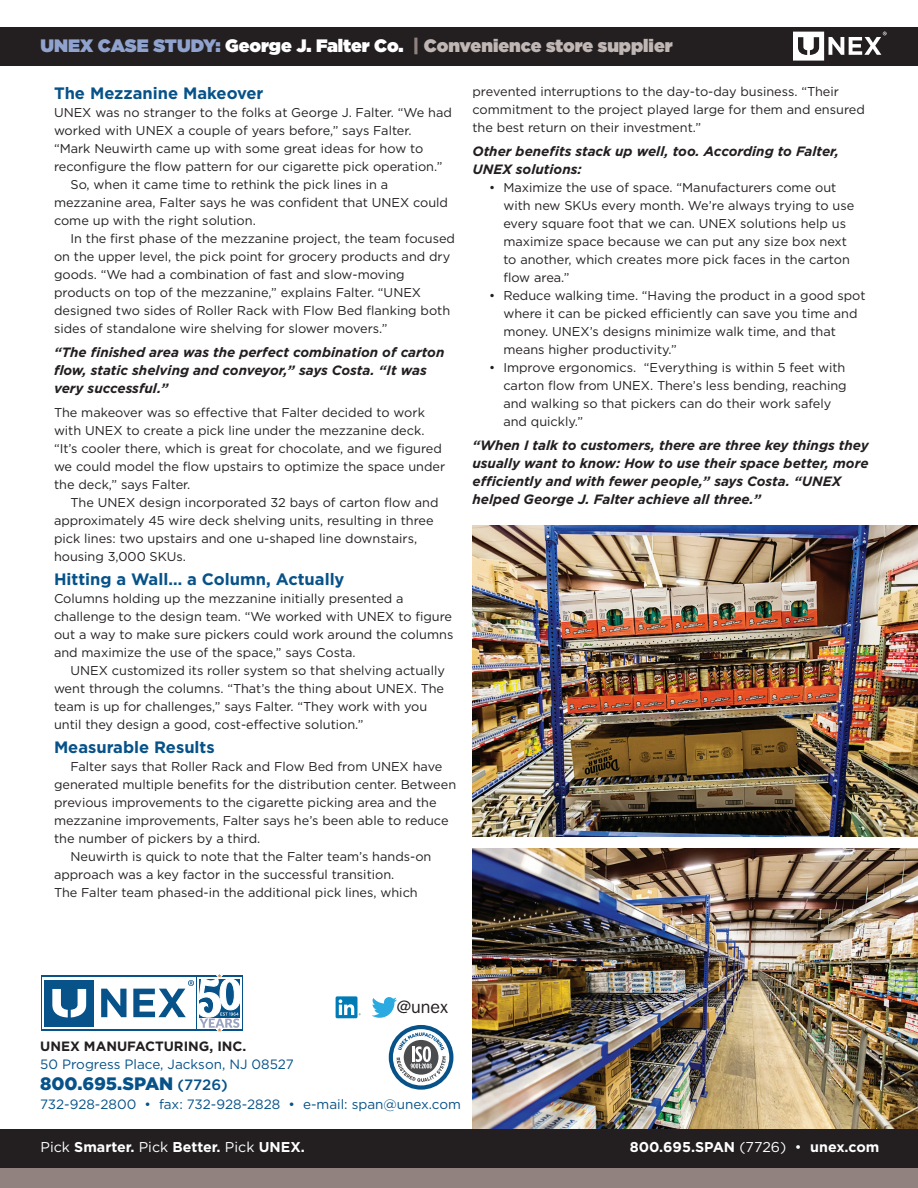
<style>
.page{position:relative;width:918px;height:1188px;background:#fff}
.page>*{position:absolute;margin:0;border:0;box-sizing:border-box;transform-origin:0 0}
.t1{font:900 18px "Gotham";color:#c0b7b5}
.t2{font:900 18px "Gotham";color:#065289}
.t3{font:18px "Franklin Gothic";color:#231f20}
.t4{font:700 16.5px "Gotham";color:#065289}
.t5{font:700 14.25px "Gotham";color:#fff}
.t6{font:italic 700 13.5px/18px "Gotham";color:#231f20}
.t7{font:13.5px "Gotham";color:#065289}
.t8{font:700 13.5px "Gotham";color:#231f20}
.t9{font:12.75px/18px "Gotham";color:#231f20}
.s1{color:#90a3ce}
.s2{color:#fff}
.s3{color:#91827f}
.s4{font-weight:500;font-size:15px}
.s5{font-weight:400}
</style>
<div class="page">
<img style="left:472px;top:849px;width:446px;height:280px">
<div style="left:0;top:27px;width:918px;height:39px;background:#231f20"></div>
<div style="left:0;top:1139px;width:918px;height:49px;background:#91827f"></div>
<div style="left:0;top:1129px;width:918px;height:39px;background:#231f20"></div>
<img style="left:472px;top:526px;width:446px;height:311px">
<svg style="left:793px;top:32px;width:94px;height:29px"></svg>
<svg style="left:372px;top:997px;width:25px;height:21px"></svg>
<div style="left:336px;top:996px;width:21px;height:22px;background:#007bb6;border-radius:2px"></div>
<svg style="left:339px;top:999px;width:22px;height:16px"></svg>
<svg style="left:389px;top:1025px;width:64px;height:65px"></svg>
<div style="left:393px;top:1029px;width:56px;height:56px;background:#fff;border-radius:50%"></div>
<svg style="left:396px;top:1032px;width:50px;height:50px"></svg>
<svg style="left:101px;top:989px;width:26px;height:28px"></svg>
<div style="left:44px;top:980px;width:50px;height:46px;background:#065289"></div>
<svg style="left:52px;top:989px;width:34px;height:29px"></svg>
<hr style="left:41px;top:975px;width:201px;height:2px;background:#065289">
<hr style="left:41px;top:1030px;width:201px;height:1px;background:#065289">
<hr style="left:242px;top:975px;width:1px;height:56px;background:#065289">
<hr style="left:41px;top:975px;width:1px;height:56px;background:#065289">
<svg style="left:133px;top:974px;width:109px;height:58px"></svg>
<h1 class="t1" style="left:40px;top:35px;width:634px"><span class="s1">UNEX CASE STUDY:</span> <span class="s2">George J. Falter Co.</span> <span class="s3">|</span> Convenience store supplier</h1>
<p class="t4" style="left:54px;top:84px;width:211px">The Mezzanine Makeover</p>
<p class="t9" style="left:54px;top:105px;width:399px">UNEX was no stranger to the folks at George J. Falter. “We had</p>
<p class="t9" style="left:54px;top:123px;width:359px">worked with UNEX a couple of years before,” says Falter.</p>
<p class="t9" style="left:54px;top:141px;width:371px">“Mark Neuwirth came up with some great ideas for how to</p>
<p class="t9" style="left:54px;top:159px;width:390px">reconfigure the flow pattern for our cigarette pick operation.”</p>
<p class="t9" style="left:71px;top:177px;width:319px">So, when it came time to rethink the pick lines in a</p>
<p class="t9" style="left:54px;top:195px;width:396px">mezzanine area, Falter says he was confident that UNEX could</p>
<p class="t9" style="left:54px;top:213px;width:203px">come up with the right solution.</p>
<p class="t9" style="left:71px;top:231px;width:386px">In the first phase of the mezzanine project, the team focused</p>
<p class="t9" style="left:54px;top:249px;width:398px">on the upper level, the pick point for grocery products and dry</p>
<p class="t9" style="left:54px;top:267px;width:352px">goods. “We had a combination of fast and slow-moving</p>
<p class="t9" style="left:54px;top:285px;width:369px">products on top of the mezzanine,” explains Falter. “UNEX</p>
<p class="t9" style="left:54px;top:303px;width:398px">designed two sides of Roller Rack with Flow Bed flanking both</p>
<p class="t9" style="left:54px;top:321px;width:335px">sides of standalone wire shelving for slower movers.”</p>
<p class="t6" style="left:54px;top:344px;width:392px">“The finished area was the perfect combination of carton flow, static shelving and conveyor,” says Costa. “It was very successful.”</p>
<p class="t9" style="left:54px;top:405px;width:393px">The makeover was so effective that Falter decided to work with UNEX to create a pick line under the mezzanine deck. “It’s cooler there, which is great for chocolate, and we figured we could model the flow upstairs to optimize the space under the deck,” says Falter.</p>
<p class="t9" style="left:54px;top:495px;width:386px;text-indent:17px">The UNEX design incorporated 32 bays of carton flow and approximately 45 wire deck shelving units, resulting in three pick lines: two upstairs and one u-shaped line downstairs, housing 3,000 SKUs.</p>
<p class="t4" style="left:54px;top:570px;width:292px">Hitting a Wall… a Column, Actually</p>
<p class="t9" style="left:54px;top:591px;width:401px">Columns holding up the mezzanine initially presented a challenge to the design team. “We worked with UNEX to figure out a way to make sure pickers could work around the columns and maximize the use of the space,” says Costa.</p>
<p class="t9" style="left:54px;top:663px;width:392px;text-indent:17px">UNEX customized its roller system so that shelving actually went through the columns. “That’s the thing about UNEX. The team is up for challenges,” says Falter. “They work with you until they design a good, cost-effective solution.”</p>
<p class="t4" style="left:54px;top:738px;width:162px">Measurable Results</p>
<p class="t9" style="left:71px;top:759px;width:373px">Falter says that Roller Rack and Flow Bed from UNEX have</p>
<p class="t9" style="left:54px;top:777px;width:404px">generated multiple benefits for the distribution center. Between</p>
<p class="t9" style="left:54px;top:795px;width:384px">previous improvements to the cigarette picking area and the</p>
<p class="t9" style="left:54px;top:813px;width:396px">mezzanine improvements, Falter says he’s been able to reduce</p>
<p class="t9" style="left:54px;top:831px;width:208px">the number of pickers by a third.</p>
<p class="t9" style="left:71px;top:849px;width:362px">Neuwirth is quick to note that the Falter team’s hands-on</p>
<p class="t9" style="left:54px;top:867px;width:342px">approach was a key factor in the successful transition.</p>
<p class="t9" style="left:54px;top:885px;width:365px">The Falter team phased-in the additional pick lines, which</p>
<p class="t9" style="left:472px;top:84px;width:394px">prevented interruptions to the day-to-day business. “Their commitment to the project played large for them and ensured the best return on their investment.”</p>
<p class="t6" style="left:472px;top:143px;width:368px">Other benefits stack up well, too. According to Falter,<br>UNEX solutions:</p>
<p class="t9" style="left:503px;top:180px;width:352px;text-indent:-14px">• Maximize the use of space. “Manufacturers come out with new SKUs every month. We’re always trying to use every square foot that we can. UNEX solutions help us maximize space because we can put any size box next to another, which creates more pick faces in the carton flow area.”</p>
<p class="t9" style="left:503px;top:288px;width:364px;text-indent:-14px">• Reduce walking time. “Having the product in a good spot where it can be picked efficiently can save you time and money. UNEX’s designs minimize walk time, and that means higher productivity.”</p>
<p class="t9" style="left:503px;top:360px;width:345px;text-indent:-14px">• Improve ergonomics. “Everything is within 5 feet with carton flow from UNEX. There’s less bending, reaching and walking so that pickers can do their work safely and quickly.”</p>
<p class="t6" style="left:472px;top:437px;width:398px">“When I talk to customers, there are three key things they usually want to know: How to use their space better, more efficiently and with fewer people,” says Costa. “UNEX helped George J. Falter achieve all three.”</p>
<h1 class="t3" style="left:397px;top:1001px;width:53px">@unex</h1>
<p class="t8" style="left:40px;top:1038px;width:208px">UNEX MANUFACTURING, INC.</p>
<p class="t7" style="left:40px;top:1059px;width:255px">50 Progress Place, Jackson, NJ 08527</p>
<h1 class="t2" style="left:40px;top:1076px;width:189px">800.695.SPAN <span class="s4">(7726)</span></h1>
<p class="t7" style="left:40px;top:1099px;width:422px">732-928-2800 • fax: 732-928-2828 • e-mail: span@unex.com</p>
<p class="t5" style="left:40px;top:1139px;width:266px"><span class="s5">Pick</span> Smarter. <span class="s5">Pick</span> Better. <span class="s5">Pick</span> UNEX.</p>
<p class="t5" style="left:630px;top:1139px;width:251px">800.695.SPAN <span class="s5">(7726) •</span> unex.com</p>
</div>
